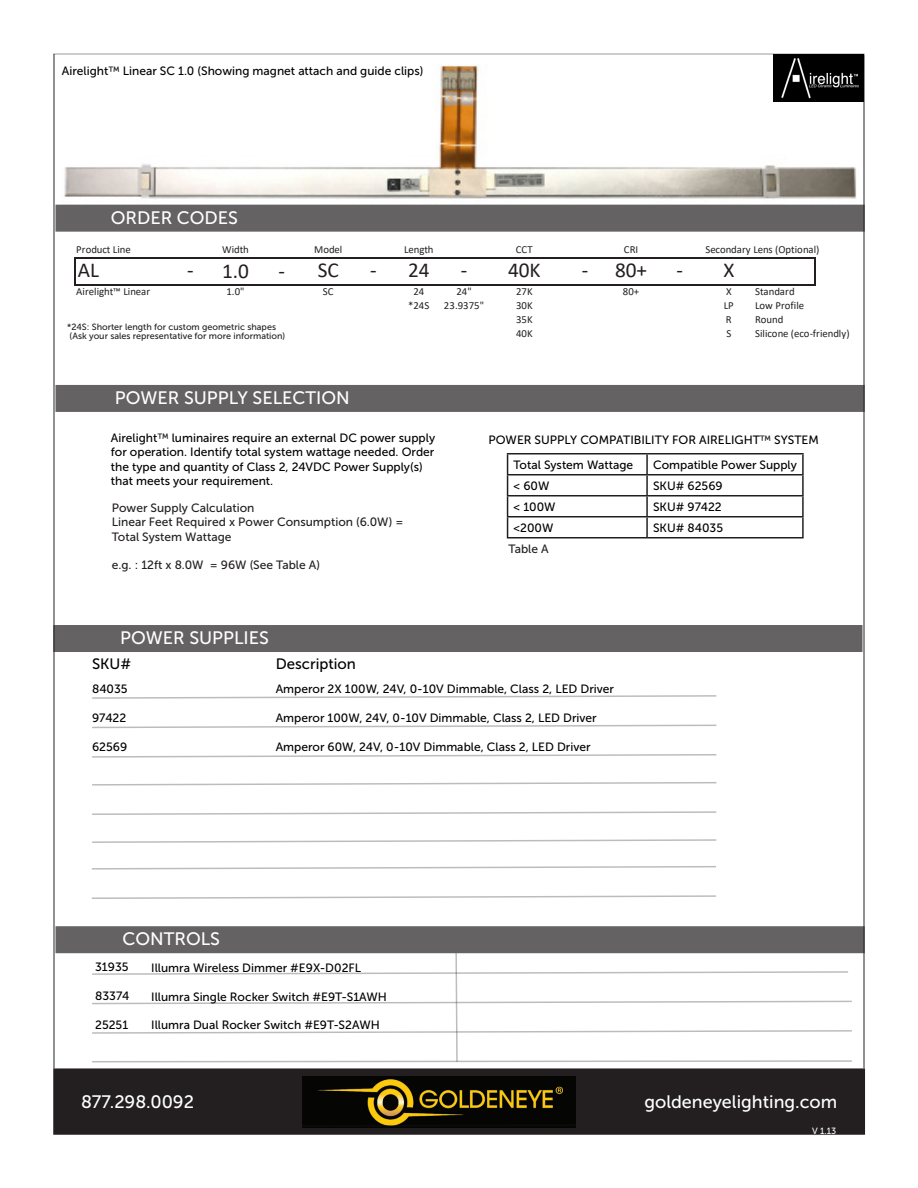
<style>
.page{position:relative;width:918px;height:1188px;background:#fff}
.page>*{position:absolute;margin:0;border:0;box-sizing:border-box;transform-origin:0 0}
.t1{font:21.3px "Calibri";color:#231f20}
.t2{font:18px "Museo Sans 500";color:#fff}
.t3{font:15px "Museo Sans 500";color:#000}
.t4{font:12px/14.4px "Museo Sans 500";color:#000}
.t5{font:12px "Museo Sans 500";color:#231f20}
.t6{font:10.8px "Calibri";color:#231f20}
.t7{font:9px "Museo Sans 500";color:#231f20}
.t8{font:9px "Museo Sans 500";color:#fff}
.s1{color:#231f20}
</style>
<div class="page">
<div style="left:54px;top:1069px;width:810px;height:65px;background:#231f20"></div>
<div style="left:53px;top:1068px;width:812px;height:67px;border:2px solid #231f20"></div>
<img style="left:302px;top:1076px;width:273px;height:47px">
<hr style="left:863px;top:55px;width:2px;height:1014px;background:#6c6d70">
<hr style="left:53px;top:54px;width:2px;height:1015px;background:#6c6d70">
<hr style="left:53px;top:53px;width:812px;height:2px;background:#231f20">
<img style="left:62px;top:65px;width:794px;height:140px">
<div style="left:56px;top:205px;width:809px;height:27px;background:#656263"></div>
<div style="left:53px;top:625px;width:809px;height:27px;background:#656263"></div>
<div style="left:56px;top:385px;width:809px;height:27px;background:#656263"></div>
<div style="left:56px;top:926px;width:809px;height:27px;background:#656263"></div>
<svg style="left:302px;top:1123px;width:274px;height:5px"></svg>
<hr style="left:507px;top:453px;width:140px;height:2px;background:#231f20">
<hr style="left:647px;top:453px;width:157px;height:2px;background:#231f20">
<hr style="left:507px;top:474px;width:140px;height:2px;background:#231f20">
<hr style="left:647px;top:474px;width:157px;height:2px;background:#231f20">
<hr style="left:507px;top:495px;width:140px;height:2px;background:#231f20">
<hr style="left:647px;top:495px;width:157px;height:2px;background:#231f20">
<hr style="left:507px;top:516px;width:140px;height:2px;background:#231f20">
<svg style="left:507px;top:455px;width:1px;height:82px"></svg>
<hr style="left:647px;top:516px;width:157px;height:2px;background:#231f20">
<svg style="left:646px;top:455px;width:2px;height:82px"></svg>
<svg style="left:802px;top:455px;width:2px;height:82px"></svg>
<hr style="left:507px;top:537px;width:140px;height:2px;background:#231f20">
<hr style="left:647px;top:537px;width:157px;height:2px;background:#231f20">
<svg style="left:91px;top:953px;width:762px;height:110px"></svg>
<img style="left:773px;top:54px;width:91px;height:48px">
<svg style="left:92px;top:695px;width:625px;height:4px"></svg>
<svg style="left:92px;top:724px;width:625px;height:5px"></svg>
<svg style="left:92px;top:754px;width:625px;height:4px"></svg>
<svg style="left:92px;top:782px;width:625px;height:4px"></svg>
<svg style="left:92px;top:811px;width:625px;height:4px"></svg>
<svg style="left:92px;top:839px;width:625px;height:4px"></svg>
<svg style="left:91px;top:866px;width:625px;height:4px"></svg>
<svg style="left:91px;top:895px;width:625px;height:4px"></svg>
<svg style="left:74px;top:257px;width:1px;height:29px"></svg>
<hr style="left:814px;top:259px;width:2px;height:27px;background:#231f20">
<hr style="left:75px;top:257px;width:741px;height:2px;background:#231f20">
<hr style="left:75px;top:284px;width:741px;height:2px;background:#231f20">
<p class="t4" style="left:62px;top:64px;width:363px">Airelight<span class="s1">™</span> Linear SC 1.0 (Showing magnet attach and guide clips)</p>
<p class="t2" style="left:111px;top:207px;width:129px">ORDER CODES</p>
<p class="t6" style="left:76px;top:242px;width:56px">Product Line</p>
<p class="t6" style="left:222px;top:242px;width:28px">Width</p>
<p class="t6" style="left:314px;top:242px;width:30px">Model</p>
<p class="t6" style="left:404px;top:242px;width:31px">Length</p>
<p class="t6" style="left:516px;top:242px;width:18px">CCT</p>
<p class="t6" style="left:624px;top:242px;width:16px">CRI</p>
<p class="t6" style="left:705px;top:242px;width:116px">Secondary Lens (Optional)</p>
<p class="t1" style="left:78px;top:255px;width:23px">AL</p>
<p class="t1" style="left:187px;top:256px;width:63px">- 1.0</p>
<p class="t1" style="left:279px;top:255px;width:62px">- SC</p>
<p class="t1" style="left:370px;top:255px;width:61px">- 24</p>
<p class="t1" style="left:461px;top:255px;width:81px">- 40K</p>
<p class="t1" style="left:582px;top:255px;width:67px">- 80+</p>
<p class="t1" style="left:676px;top:255px;width:59px">- X</p>
<p class="t6" style="left:76px;top:284px;width:75px">Airelight™ Linear</p>
<p class="t6" style="left:226px;top:284px;width:20px">1.0"</p>
<p class="t6" style="left:323px;top:284px;width:12px">SC</p>
<p class="t6" style="left:413px;top:284px;width:12px">24</p>
<p class="t6" style="left:456px;top:284px;width:17px">24"</p>
<p class="t6" style="left:516px;top:284px;width:18px">27K</p>
<p class="t6" style="left:623px;top:284px;width:18px">80+</p>
<p class="t6" style="left:726px;top:284px;width:7px">X</p>
<p class="t6" style="left:755px;top:284px;width:41px">Standard</p>
<p class="t6" style="left:408px;top:298px;width:23px">*24S</p>
<p class="t6" style="left:444px;top:298px;width:42px">23.9375"</p>
<p class="t6" style="left:516px;top:298px;width:18px">30K</p>
<p class="t6" style="left:724px;top:298px;width:11px">LP</p>
<p class="t6" style="left:755px;top:298px;width:51px">Low Profile</p>
<p class="t6" style="left:516px;top:312px;width:18px">35K</p>
<p class="t6" style="left:726px;top:312px;width:7px">R</p>
<p class="t6" style="left:755px;top:312px;width:30px">Round</p>
<p class="t6" style="left:516px;top:325px;width:18px">40K</p>
<p class="t6" style="left:726px;top:325px;width:6px">S</p>
<p class="t6" style="left:755px;top:325px;width:96px">Silicone (eco-friendly)</p>
<p class="t7" style="left:67px;top:322px;width:210px">*24S: Shorter length for custom geometric shapes</p>
<p class="t7" style="left:70px;top:331px;width:217px">(Ask your sales representative for more information)</p>
<p class="t2" style="left:115px;top:388px;width:237px">POWER SUPPLY SELECTION</p>
<p class="t4" style="left:111px;top:430px;width:326px">Airelight<span class="s1">™</span> luminaires require an external DC power supply for operation. Identify total system wattage needed. Order the type and quantity of Class 2, 24VDC Power Supply(s) that meets your requirement.</p>
<p class="t5" style="left:112px;top:501px;width:144px">Power Supply Calculation</p>
<p class="t5" style="left:112px;top:515px;width:293px">Linear Feet Required x Power Consumption (6.0W) =</p>
<p class="t5" style="left:112px;top:530px;width:121px">Total System Wattage</p>
<p class="t5" style="left:112px;top:559px;width:210px">e.g. : 12ft x 8.0W = 96W (See Table A)</p>
<p class="t2" style="left:120px;top:628px;width:150px">POWER SUPPLIES</p>
<p class="t3" style="left:92px;top:656px;width:41px">SKU#</p>
<p class="t3" style="left:276px;top:656px;width:82px">Description</p>
<p class="t4" style="left:489px;top:432px;width:332px">POWER SUPPLY COMPATIBILITY FOR AIRELIGHT<span class="s1">™</span> SYSTEM</p>
<p class="t4" style="left:514px;top:457px;width:121px">Total System Wattage</p>
<p class="t4" style="left:653px;top:457px;width:145px">Compatible Power Supply</p>
<p class="t4" style="left:514px;top:478px;width:37px">&lt; 60W</p>
<p class="t4" style="left:653px;top:478px;width:71px">SKU# 62569</p>
<p class="t4" style="left:514px;top:499px;width:44px">&lt; 100W</p>
<p class="t4" style="left:653px;top:499px;width:70px">SKU# 97422</p>
<p class="t4" style="left:514px;top:520px;width:41px">&lt;200W</p>
<p class="t4" style="left:653px;top:520px;width:72px">SKU# 84035</p>
<p class="t5" style="left:509px;top:543px;width:42px">Table A</p>
<p class="t4" style="left:92px;top:682px;width:37px">84035</p>
<p class="t4" style="left:92px;top:711px;width:36px">97422</p>
<p class="t4" style="left:92px;top:740px;width:37px">62569</p>
<p class="t4" style="left:276px;top:682px;width:340px">Amperor 2X 100W, 24V, 0-10V Dimmable, Class 2, LED Driver</p>
<p class="t4" style="left:276px;top:711px;width:323px">Amperor 100W, 24V, 0-10V Dimmable, Class 2, LED Driver</p>
<p class="t4" style="left:276px;top:740px;width:316px">Amperor 60W, 24V, 0-10V Dimmable, Class 2, LED Driver</p>
<p class="t2" style="left:123px;top:929px;width:99px">CONTROLS</p>
<p class="t4" style="left:151px;top:960px;width:211px">Illumra Wireless Dimmer #E9X-D02FL</p>
<p class="t4" style="left:151px;top:989px;width:237px">Illumra Single Rocker Switch #E9T-S1AWH</p>
<p class="t4" style="left:151px;top:1018px;width:230px">Illumra Dual Rocker Switch #E9T-S2AWH</p>
<p class="t4" style="left:95px;top:960px;width:35px">31935</p>
<p class="t4" style="left:95px;top:989px;width:36px">83374</p>
<p class="t4" style="left:95px;top:1018px;width:35px">25251</p>
<h2 class="t2" style="left:81px;top:1092px;width:115px">877.298.0092</h2>
<h2 class="t2" style="left:644px;top:1092px;width:194px">goldeneyelighting.com</h2>
<p class="t8" style="left:812px;top:1126px;width:26px">V 1.13</p>
</div>
